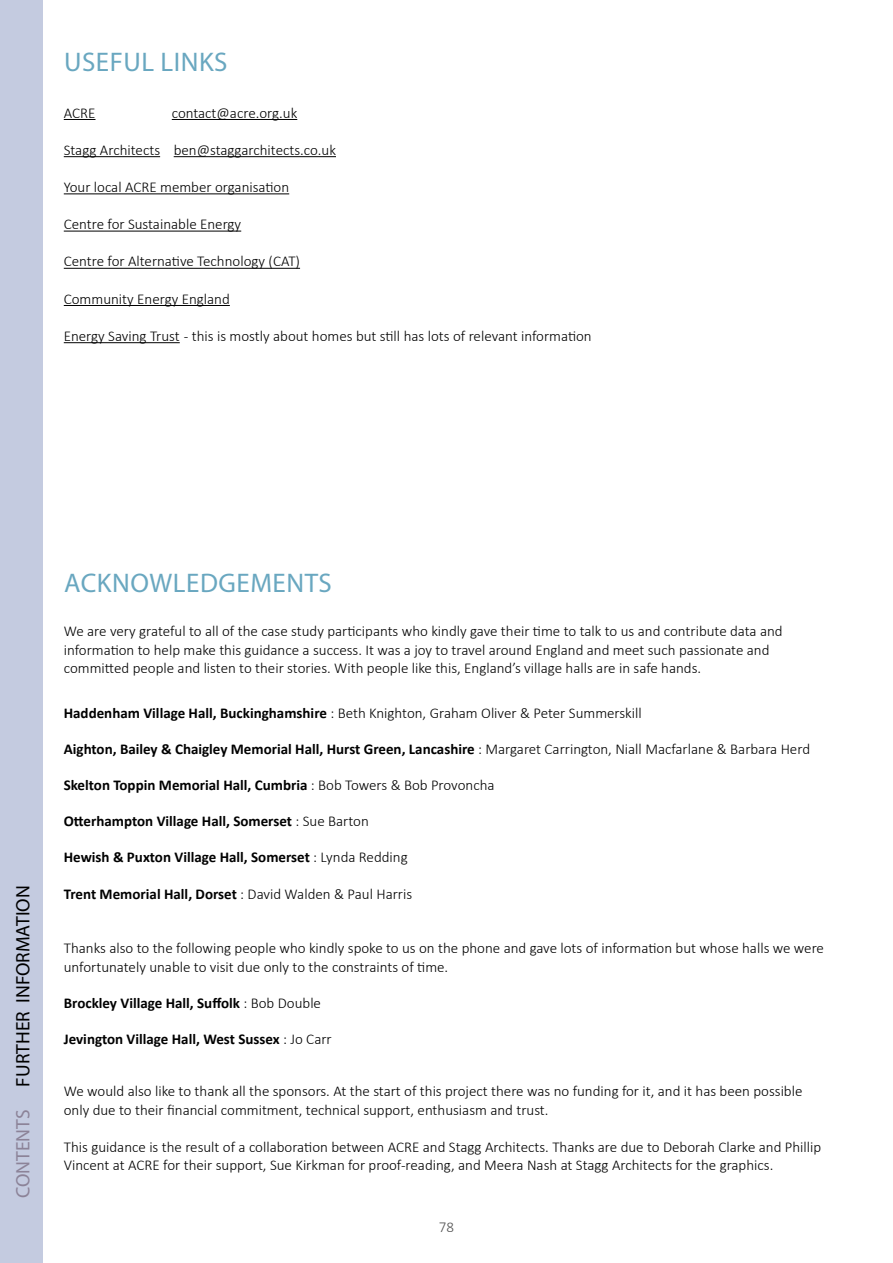
<style>
.page{position:relative;width:893px;height:1263px;background:#fff}
.page>*{position:absolute;margin:0;border:0;box-sizing:border-box;transform-origin:0 0}
.t1{font:27px "Myriad Pro";letter-spacing:.02em;color:#69a7c0}
.t2{font:19.5px "Myriad Pro";color:#000}
.t3{font:19.5px "Myriad Pro";color:#8c8398}
.t4{font:300 15px/18.6px "Calibri";color:#000}
.t5{font:700 15px "Calibri";color:#000}
.t6{font:300 15px "Calibri";color:#505050}
.s1{font-weight:700}
.s2{font-weight:300}
</style>
<div class="page">
<div style="left:0;top:0;width:43px;height:1263px;background:#c4cbe0"></div>
<hr style="left:64px;top:119px;width:32px;height:1px;background:#000">
<hr style="left:172px;top:119px;width:125px;height:1px;background:#000">
<hr style="left:64px;top:156px;width:96px;height:1px;background:#000">
<hr style="left:174px;top:156px;width:162px;height:1px;background:#000">
<hr style="left:64px;top:193px;width:225px;height:1px;background:#000">
<hr style="left:64px;top:231px;width:177px;height:1px;background:#000">
<hr style="left:64px;top:268px;width:236px;height:1px;background:#000">
<hr style="left:64px;top:305px;width:166px;height:1px;background:#000">
<hr style="left:64px;top:342px;width:116px;height:1px;background:#000">
<h1 class="t1" style="left:64px;top:46px;width:16px">USEFUL</h1>
<h1 class="t1" style="left:160px;top:46px;width:66px">LIN KS</h1>
<p class="t4" style="left:64px;top:103px;width:33px">ACRE</p>
<p class="t4" style="left:172px;top:103px;width:127px">contact@acre.org.uk</p>
<p class="t4" style="left:64px;top:140px;width:274px">Stagg Architects ben@staggarchitects.co.uk</p>
<p class="t4" style="left:64px;top:178px;width:227px">Your local ACRE member organisation</p>
<p class="t4" style="left:64px;top:215px;width:179px">Centre for Sustainable Energy</p>
<p class="t4" style="left:64px;top:252px;width:238px">Centre for Alternative Technology (CAT)</p>
<p class="t4" style="left:64px;top:289px;width:168px">Community Energy England</p>
<p class="t4" style="left:64px;top:326px;width:529px">Energy Saving Trust - this is mostly about homes but still has lots of relevant information</p>
<h2 class="t2" style="left:11px;top:1086px;width:202px;rotate:-90deg">FURTHER INFORMATION</h2>
<h2 class="t3" style="left:11px;top:1198px;width:90px;rotate:-90deg">CONTENTS</h2>
<h1 class="t1" style="left:64px;top:566px;width:269px">ACKNOWLEDGEMENTS</h1>
<p class="t4" style="left:64px;top:622px;width:720px">We are very grateful to all of the case study participants who kindly gave their time to talk to us and contribute data and information to help make this guidance a success. It was a joy to travel around England and meet such passionate and committed people and listen to their stories. With people like this, England’s village halls are in safe hands.</p>
<p class="t4" style="left:64px;top:704px;width:580px"><span class="s1">Haddenham Village Hall, Buckinghamshire</span> : Beth Knighton, Graham Oliver &amp; Peter Summerskill</p>
<p class="t5" style="left:64px;top:738px;width:748px">Aighton, Bailey &amp; Chaigley Memorial Hall, Hurst Green, Lancashire <span class="s2">: Margaret Carrington, Niall Macfarlane &amp; Barbara Herd</span></p>
<p class="t5" style="left:64px;top:774px;width:432px">Skelton Toppin Memorial Hall, Cumbria <span class="s2">: Bob Towers &amp; Bob Provoncha</span></p>
<p class="t5" style="left:64px;top:810px;width:307px">Otterhampton Village Hall, Somerset <span class="s2">: Sue Barton</span></p>
<p class="t5" style="left:64px;top:846px;width:345px">Hewish &amp; Puxton Village Hall, Somerset <span class="s2">: Lynda Redding</span></p>
<p class="t5" style="left:64px;top:883px;width:350px">Trent Memorial Hall, Dorset <span class="s2">: David Walden &amp; Paul Harris</span></p>
<p class="t4" style="left:64px;top:939px;width:762px">Thanks also to the following people who kindly spoke to us on the phone and gave lots of information but whose halls we were unfortunately unable to visit due only to the constraints of time.</p>
<p class="t5" style="left:64px;top:992px;width:259px">Brockley Village Hall, Suffolk <span class="s2">: Bob Double</span></p>
<p class="t5" style="left:64px;top:1029px;width:269px">Jevington Village Hall, West Sussex <span class="s2">: Jo Carr</span></p>
<p class="t4" style="left:64px;top:1081px;width:740px">We would also like to thank all the sponsors. At the start of this project there was no funding for it, and it has been possible only due to their financial commitment, technical support, enthusiasm and trust.</p>
<p class="t4" style="left:64px;top:1137px;width:759px">This guidance is the result of a collaboration between ACRE and Stagg Architects. Thanks are due to Deborah Clarke and Phillip<br>Vincent at ACRE for their support, Sue Kirkman for proof-reading, and Meera Nash at Stagg Architects for the graphics.</p>
<p class="t6" style="left:439px;top:1217px;width:17px">78</p>
</div>
